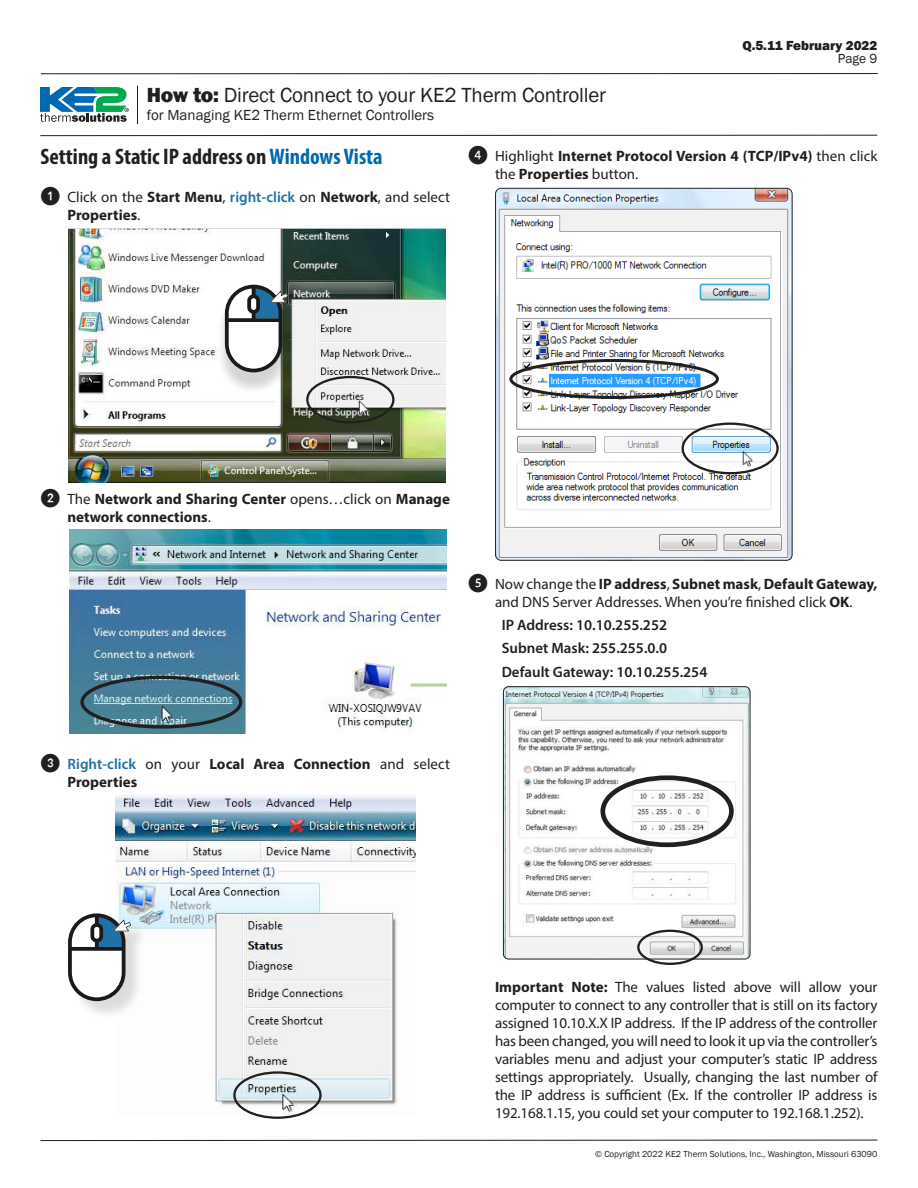
<style>
.page{position:relative;width:918px;height:1188px;background:#fff}
.page>*{position:absolute;margin:0;border:0;box-sizing:border-box;transform-origin:0 0}
.t1{font:700 condensed 22.5px "Myriad Pro";color:#231f20}
.t2{font:21px "Franklin Gothic";letter-spacing:-.01em;color:#231f20}
.t3{font:15px/18px "Myriad Pro";letter-spacing:-.01em;color:#231f20;text-align:center}
.t4{font:700 15px/18px "Myriad Pro";color:#231f20}
.t5{font:600 15px/23.2px "Myriad Pro";color:#231f20}
.t6{font:15px "Franklin Gothic";color:#231f20}
.t7{font:800 13.5px "Franklin Gothic";color:#231f20}
.t8{font:13.5px "Franklin Gothic";color:#231f20}
.t9{font:9px "Franklin Gothic";color:#231f20}
.s1{font-weight:800}
.s2{color:#0168b3}
.s3{font-family:"Lato";font-weight:400;font-size:18px}
.s4{font-weight:400}
.s5{font-weight:600;color:#1f70a6}
.s6{font-family:"Lato";font-size:18px}
.s7{font-weight:700}
</style>
<div class="page">
<hr style="left:41px;top:73px;width:837px;height:1px;background:#231f20">
<svg style="left:40px;top:135px;width:838px;height:1px"></svg>
<hr style="left:137px;top:86px;width:1px;height:38px;background:#231f20">
<svg style="left:40px;top:87px;width:89px;height:35px"></svg>
<svg style="left:40px;top:1140px;width:838px;height:1px"></svg>
<img style="left:68px;top:229px;width:378px;height:254px">
<img style="left:69px;top:529px;width:378px;height:205px">
<img style="left:496px;top:188px;width:296px;height:372px">
<div style="left:495px;top:188px;width:297px;height:372px;border:1px solid #231f20;border-radius:6px"></div>
<div style="left:217px;top:291px;width:78px;height:105px;background:#231f20;opacity:.19"></div>
<svg style="left:225px;top:285px;width:63px;height:87px"></svg>
<div style="left:306px;top:376px;width:89px;height:47px;border:2px solid #231f20;border-radius:50%"></div>
<div style="left:80px;top:676px;width:162px;height:53px;border:3px solid #231f20;border-radius:50%"></div>
<img style="left:115px;top:795px;width:300px;height:319px">
<div style="left:70px;top:916px;width:79px;height:104px;background:#231f20;opacity:.15"></div>
<svg style="left:68px;top:913px;width:63px;height:88px"></svg>
<div style="left:233px;top:1071px;width:89px;height:48px;border:2px solid #231f20;border-radius:50%"></div>
<div style="left:509px;top:359px;width:210px;height:40px;border:3px solid #231f20;border-radius:50%"></div>
<div style="left:682px;top:423px;width:97px;height:51px;border:2px solid #231f20;border-radius:50%"></div>
<img style="left:503px;top:687px;width:247px;height:272px">
<div style="left:503px;top:687px;width:247px;height:272px;border:1px solid #231f20;border-radius:5px"></div>
<div style="left:600px;top:775px;width:134px;height:72px;border:5px solid #231f20;border-radius:50%"></div>
<div style="left:637px;top:930px;width:66px;height:35px;border:2px solid #231f20;border-radius:50%"></div>
<h2 class="t2" style="left:147px;top:82px;width:461px"><span class="s1">How to:</span> Direct Connect to your KE2 Therm Controller</h2>
<p class="t6" style="left:147px;top:106px;width:289px">for Managing KE2 Therm Ethernet Controllers</p>
<p class="t7" style="left:742px;top:37px;width:137px">Q.5.11 February 2022</p>
<p class="t8" style="left:838px;top:51px;width:41px">Page 9</p>
<h1 class="t1" style="left:40px;top:142px;width:344px">Setting a Static IP address on <span class="s2">Windows Vista</span></h1>
<p class="t4" style="left:68px;top:188px;width:384px;text-indent:-27px"><span class="s3">❶</span> <span class="s4">Click on the</span> Start Menu<span class="s4">,</span> <span class="s5">right-click</span> <span class="s4">on</span> Network<span class="s4">, and select<br></span>Properties<span class="s4">.</span></p>
<p class="t4" style="left:495px;top:147px;width:384px;text-indent:-27px"><span class="s3">❹</span> <span class="s4">Highlight</span> Internet Protocol Version 4 (TCP/IPv4) <span class="s4">then click the</span> Properties <span class="s4">button.</span></p>
<p class="t4" style="left:68px;top:489px;width:384px;text-indent:-27px"><span class="s3">❷</span> <span class="s4">The</span> Network and Sharing Center <span class="s4">opens…click on</span> Manage network connections<span class="s4">.</span></p>
<p class="t3" style="left:468px;top:575px;width:411px"><span class="s6">❺</span> Now change the <span class="s7">IP address</span>, <span class="s7">Subnet mask</span>, <span class="s7">Default Gateway, </span>and DNS Server Addresses. When you’re finished click <span class="s7">OK</span>.</p>
<p class="t5" style="left:502px;top:613px;width:207px">IP Address: 10.10.255.252<br>Subnet Mask: 255.255.0.0<br>Default Gateway: 10.10.255.254</p>
<p class="t4" style="left:68px;top:755px;width:384px;text-indent:-27px"><span class="s3">❸</span> <span class="s5">Right-click</span> <span class="s4">on your</span> Local Area Connection <span class="s4">and select<br></span>Properties</p>
<p class="t3" style="left:495px;top:977px;width:384px;text-align:justify"><span class="s7">Important Note:</span> The values listed above will allow your computer to connect to any controller that is still on its factory assigned 10.10.X.X IP address. If the IP address of the controller has been changed, you will need to look it up via the controller’s variables menu and adjust your computer’s static IP address settings appropriately. Usually, changing the last number of the IP address is sufficient (Ex. If the controller IP address is 192.168.1.15, you could set your computer to 192.168.1.252).</p>
<p class="t9" style="left:595px;top:1149px;width:284px">© Copyright 2022 KE2 Therm Solutions, Inc., Washington, Missouri 63090</p>
</div>
